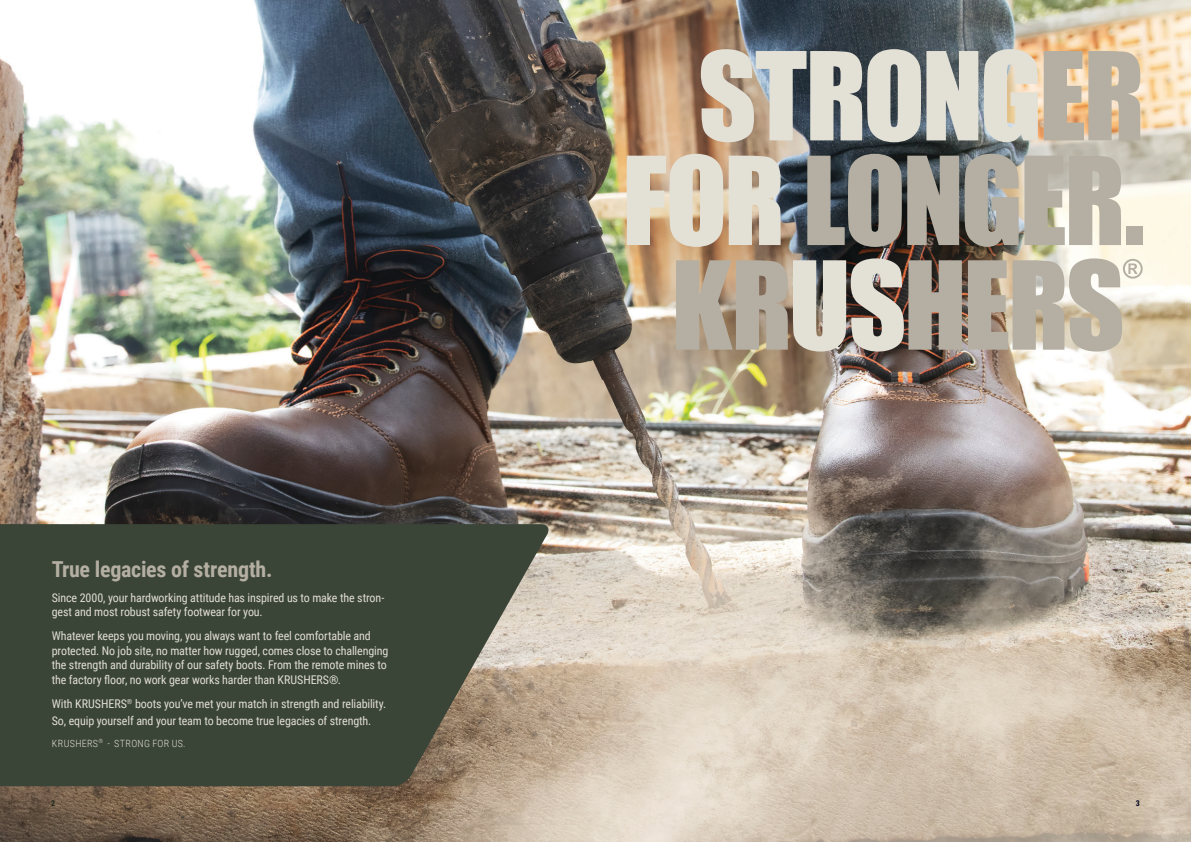
<style>
.page{position:relative;width:1191px;height:842px;background:#fff}
.page>*{position:absolute;margin:0;border:0;box-sizing:border-box;transform-origin:0 0}
.Secondary_Header{font:113.1px/104.6px "Impact";letter-spacing:-.025em;color:#b4afa2;text-align:right}
.KRUSHERS_subhead_24p{font:700 22px "Roboto Condensed";letter-spacing:-.01em;color:#b4afa2}
.KRUSHERS_subhead_24p-2{font:12px/14.4px "Roboto Condensed";letter-spacing:-.01em;color:#e1ded4}
.KRUSHERS_subhead_24p-3{font:300 10px "Roboto Condensed";letter-spacing:.035em;color:#e1ded4}
.t1{font:700 8px "Roboto Condensed";color:#1e281a}
.t2{font:700 8px "Roboto Condensed";color:#00021e}
.s1{color:#e3e0d6}
</style>
<div class="page">
<img style="left:0;top:0;width:1191px;height:842px">
<svg style="left:0;top:524px;width:550px;height:262px;background:#495042"></svg>
<svg style="left:1122px;top:259px;width:20px;height:20px"></svg>
<p class="KRUSHERS_subhead_24p" style="left:52px;top:554px;width:222px">True legacies of strength.</p>
<p class="KRUSHERS_subhead_24p-2" style="left:52px;top:590px;width:334px">Since 2000, your hardworking attitude has inspired us to make the stron&shy;gest and most robust safety footwear for you.</p>
<p class="KRUSHERS_subhead_24p-2" style="left:52px;top:628px;width:338px">Whatever keeps you moving, you always want to feel comfortable and protected. No job site, no matter how rugged, comes close to challenging the strength and durability of our safety boots. From the remote mines to the factory floor, no work gear works harder than KRUSHERS®.</p>
<p class="KRUSHERS_subhead_24p-2" style="left:52px;top:695px;width:336px;line-height:16.8px">With KRUSHERS<sup>®</sup> boots you’ve met your match in strength and reliability.<br>So, equip yourself and your team to become true legacies of strength.</p>
<p class="KRUSHERS_subhead_24p-3" style="left:52px;top:736px;width:135px">KRUSHERS<sup>®</sup> - STRONG FOR US.</p>
<p class="Secondary_Header" style="left:622px;top:41px;width:524px"><span class="s1">STRONG</span>ER<br><span class="s1">FOR</span> LONGER.<br>KR<span class="s1">US</span>HERS</p>
<p class="t1" style="left:51px;top:798px;width:6px">2</p>
<p class="t2" style="left:1135px;top:798px;width:6px">3</p>
</div>
